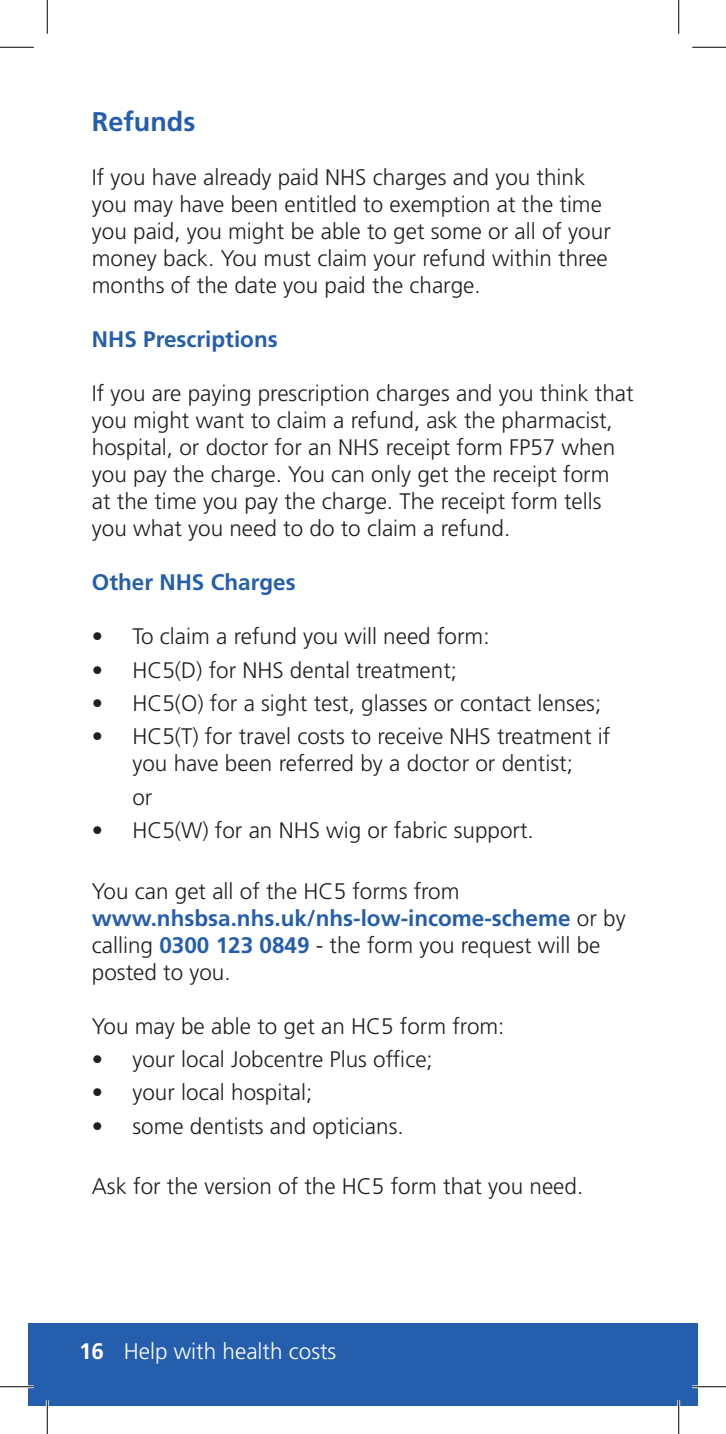
<style>
.page{position:relative;width:726px;height:1434px;background:#fff}
.page>*{position:absolute;margin:0;border:0;box-sizing:border-box;transform-origin:0 0}
.t1{font:700 27px "Frutiger LT Std";color:#245eac}
.t2{font:300 22.5px/27px "Frutiger LT Std";color:#231f20}
.t3{font:700 22.5px/27px "Frutiger LT Std";color:#245eac}
.t4{font:300 22.5px "Frutiger LT Std";color:#fff}
.s1{font-weight:300;color:#231f20}
.s2{font-weight:700}
</style>
<div class="page">
<div style="left:28px;top:1323px;width:670px;height:83px;background:#245eac"></div>
<hr style="left:0;top:1385px;width:34px;height:3px;background:#fff">
<hr style="left:692px;top:1385px;width:34px;height:3px;background:#fff">
<hr style="left:46px;top:1400px;width:3px;height:34px;background:#fff">
<hr style="left:677px;top:1400px;width:3px;height:34px;background:#fff">
<hr style="left:0;top:47px;width:34px;height:1px;background:#000">
<hr style="left:692px;top:47px;width:34px;height:1px;background:#000">
<hr style="left:0;top:1386px;width:34px;height:1px;background:#000">
<hr style="left:692px;top:1386px;width:34px;height:1px;background:#000">
<hr style="left:47px;top:0;width:1px;height:34px;background:#000">
<hr style="left:47px;top:1400px;width:1px;height:34px;background:#000">
<hr style="left:678px;top:0;width:1px;height:34px;background:#000">
<hr style="left:678px;top:1400px;width:1px;height:34px;background:#000">
<p class="t1" style="left:92px;top:106px;width:105px">Refunds</p>
<p class="t2" style="left:92px;top:164px;width:520px">If you have already paid NHS charges and you think you may have been entitled to exemption at the time you paid, you might be able to get some or all of your money back. You must claim your refund within three months of the date you paid the charge.</p>
<p class="t3" style="left:92px;top:326px;width:187px">NHS Prescriptions</p>
<p class="t2" style="left:92px;top:380px;width:543px">If you are paying prescription charges and you think that you might want to claim a refund, ask the pharmacist, hospital, or doctor for an NHS receipt form FP57 when you pay the charge. You can only get the receipt form at the time you pay the charge. The receipt form tells you what you need to do to claim a refund.</p>
<p class="t3" style="left:92px;top:569px;width:205px">Other NHS Charges</p>
<p class="t2" style="left:92px;top:623px;width:399px">• To claim a refund you will need form:</p>
<p class="t2" style="left:92px;top:657px;width:367px">• HC5(D) for NHS dental treatment;</p>
<p class="t2" style="left:92px;top:690px;width:511px">• HC5(O) for a sight test, glasses or contact lenses;</p>
<p class="t2" style="left:92px;top:723px;width:520px;text-align:center">• HC5(T) for travel costs to receive NHS treatment if you have been referred by a doctor or dentist;</p>
<p class="t2" style="left:132px;top:784px;width:22px">or</p>
<p class="t2" style="left:92px;top:817px;width:443px">• HC5(W) for an NHS wig or fabric support.</p>
<p class="t2" style="left:92px;top:878px;width:369px">You can get all of the HC5 forms from</p>
<p class="t3" style="left:92px;top:904px;width:535px">www.nhsbsa.nhs.uk/nhs-low-income-scheme <span class="s1">or by calling</span> 0300 123 0849 <span class="s1">- the form you request will be posted to you.</span></p>
<p class="t2" style="left:92px;top:1013px;width:414px">You may be able to get an HC5 form from:</p>
<p class="t2" style="left:92px;top:1046px;width:342px">• your local Jobcentre Plus office;</p>
<p class="t2" style="left:92px;top:1079px;width:222px">• your local hospital;</p>
<p class="t2" style="left:92px;top:1113px;width:313px">• some dentists and opticians.</p>
<p class="t2" style="left:92px;top:1173px;width:493px">Ask for the version of the HC5 form that you need.</p>
<p class="t4" style="left:79px;top:1338px;width:259px"><span class="s2">16</span> Help with health costs</p>
</div>
